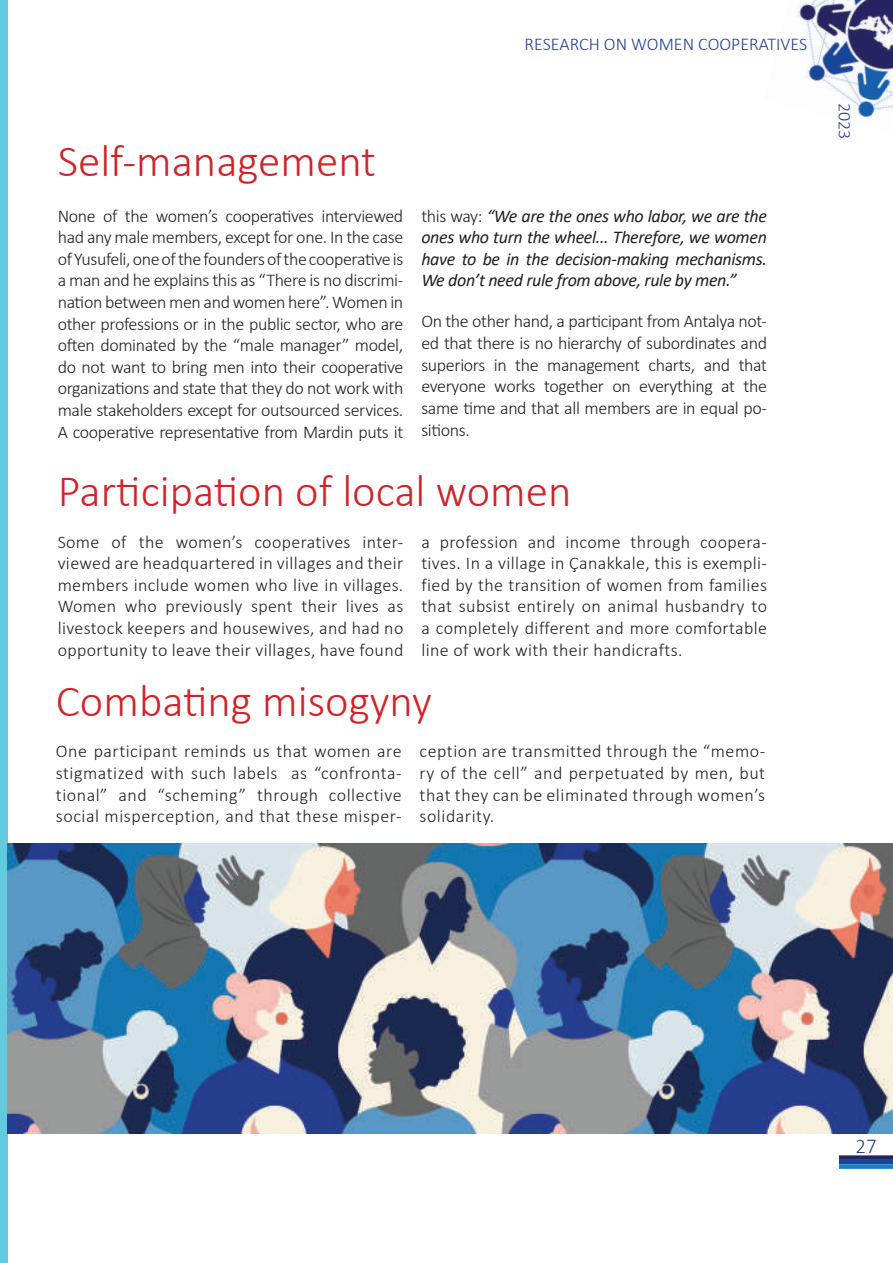
<style>
.page{position:relative;width:893px;height:1263px;background:#fff}
.page>*{position:absolute;margin:0;border:0;box-sizing:border-box;transform-origin:0 0}
.t1{font:300 45px "Calibri";color:#d1232a}
.t2{font:300 21px "Calibri";color:#24418f}
.t3{font:300 18px/21.6px "Calibri";letter-spacing:.02em;color:#231f20;text-align:justify}
.t4{font:italic 18px/21.6px "Calibri";letter-spacing:-.02em;color:#231f20;text-align:justify}
.t5{font:300 18px "Calibri";color:#24418f}
.s1{font-weight:300;font-style:normal}
</style>
<div class="page">
<div style="left:839px;top:1155px;width:54px;height:5px;background:#26245e"></div>
<hr style="left:839px;top:1160px;width:54px;height:4px;background:#174794">
<div style="left:839px;top:1164px;width:54px;height:5px;background:#1780c1"></div>
<img style="left:798px;top:0;width:95px;height:118px">
<div style="left:0;top:0;width:7px;height:1263px;background:#61cadd"></div>
<img style="left:7px;top:843px;width:886px;height:290px">
<p class="t5" style="left:525px;top:33px;width:284px">RESEARCH ON WOMEN COOPERATIVES</p>
<h1 class="t1" style="left:58px;top:133px;width:320px">Self-management</h1>
<p class="t3" style="left:58px;top:205px;width:347px">None of the women’s cooperatives interviewed had any male members, except for one. In the case of Yusufeli, one of the founders of the cooperative is a man and he explains this as “There is no discrimi&shy;nation between men and women here”. Women in other professions or in the public sector, who are often dominated by the “male manager” model, do not want to bring men into their cooperative organizations and state that they do not work with male stakeholders except for outsourced services.<br>A cooperative representative from Mardin puts it</p>
<p class="t4" style="left:421px;top:204px;width:347px"><span class="s1">this way:</span> “We are the ones who labor, we are the ones who turn the wheel... Therefore, we women have to be in the decision-making mechanisms.<br>We don’t need rule from above, rule by men.”</p>
<p class="t3" style="left:421px;top:310px;width:347px">On the other hand, a participant from Antalya not&shy;ed that there is no hierarchy of subordinates and superiors in the management charts, and that everyone works together on everything at the same time and that all members are in equal po&shy;sitions.</p>
<h1 class="t1" style="left:58px;top:463px;width:515px">Participation of local women</h1>
<p class="t3" style="left:58px;top:531px;width:347px">Some of the women’s cooperatives inter&shy;viewed are headquartered in villages and their members include women who live in villages.<br>Women who previously spent their lives as livestock keepers and housewives, and had no opportunity to leave their villages, have found</p>
<p class="t3" style="left:421px;top:531px;width:347px">a profession and income through coopera&shy;tives. In a village in Çanakkale, this is exempli&shy;fied by the transition of women from families that subsist entirely on animal husbandry to a completely different and more comfortable line of work with their handicrafts.</p>
<h1 class="t1" style="left:56px;top:673px;width:377px">Combating misogyny</h1>
<p class="t3" style="left:56px;top:740px;width:347px">One participant reminds us that women are stigmatized with such labels as “confronta&shy;tional” and “scheming” through collective social misperception, and that these misper-</p>
<p class="t3" style="left:420px;top:740px;width:347px">ception are transmitted through the “memo&shy;ry of the cell” and perpetuated by men, but that they can be eliminated through women’s solidarity.</p>
<p class="t5" style="left:856px;top:103px;width:38px;rotate:90deg">2023</p>
<p class="t2" style="left:855px;top:1133px;width:23px">27</p>
</div>
